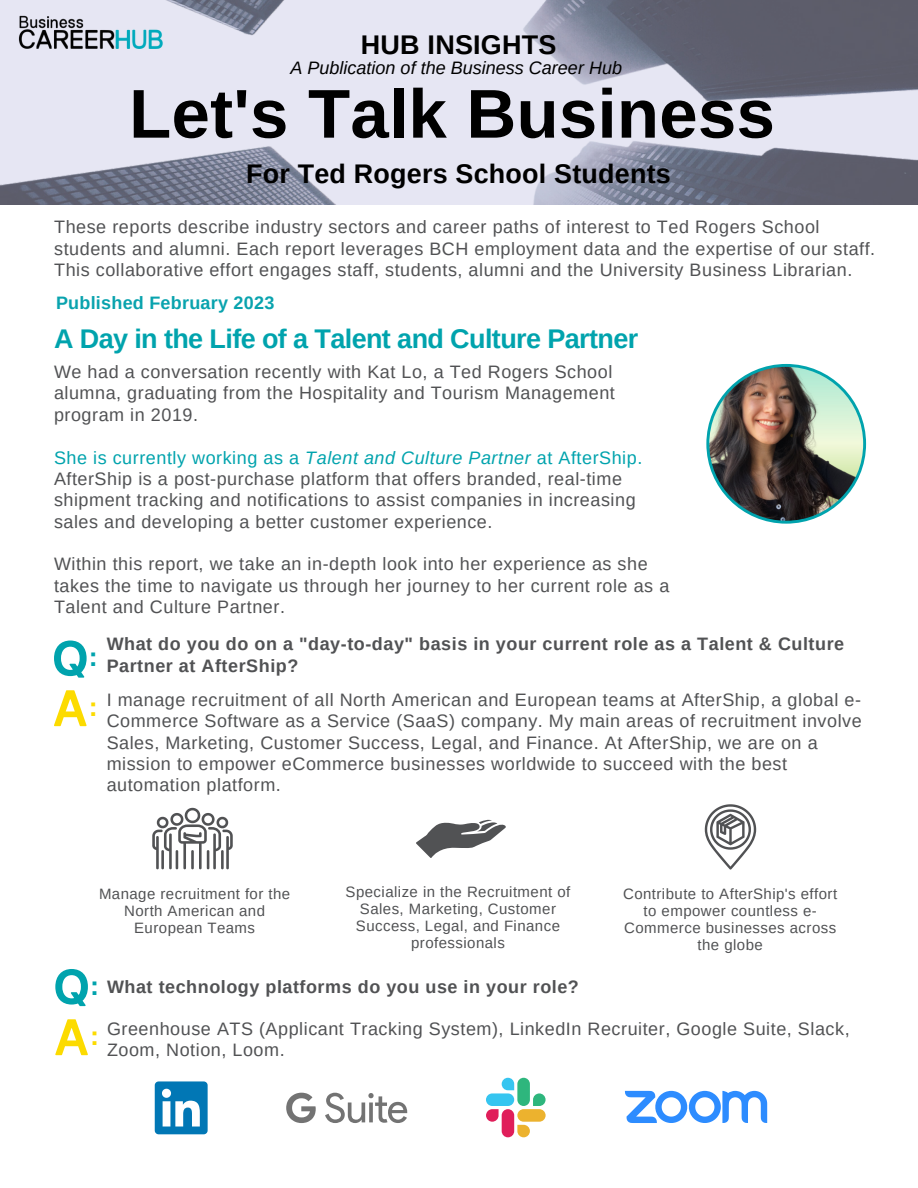
<style>
.page{position:relative;width:918px;height:1188px;background:#fff}
.page>*{position:absolute;margin:0;border:0;box-sizing:border-box;transform-origin:0 0}
.t1{font:700 69px "Arimo";letter-spacing:.005em;color:#000}
.t2{font:700 27px "Arimo";letter-spacing:-.02em;color:#00a3ad}
.t3{font:700 27px "Arimo";letter-spacing:.01em;color:#000}
.t4{font:700 27px "Arimo";color:#fcdb00}
.t5{font:18px/21.3px "Arimo";letter-spacing:.03em;color:#515254}
.t6{font:700 18px/21.3px "Arimo";letter-spacing:.03em;color:#515254}
.t7{font:italic 18px "Arimo";color:#000}
.t8{font:700 18px "Arimo";letter-spacing:.015em;color:#09a3ae}
.t9{font:15px/16.8px "Arimo";letter-spacing:.03em;color:#515254;text-align:center}
.s1{color:#00a3ad}
.s2{font-style:italic;color:#00a3ad}
</style>
<div class="page">
<img style="left:706px;top:364px;width:160px;height:160px">
<svg style="left:0;top:0;width:918px;height:204px;background:#babbc9"></svg>
<img style="left:17px;top:14px;width:148px;height:34px">
<svg style="left:54px;top:641px;width:33px;height:37px"></svg>
<svg style="left:54px;top:690px;width:33px;height:36px"></svg>
<svg style="left:55px;top:969px;width:33px;height:37px"></svg>
<svg style="left:55px;top:1019px;width:33px;height:36px"></svg>
<svg style="left:152px;top:808px;width:81px;height:61px"></svg>
<svg style="left:416px;top:820px;width:90px;height:38px"></svg>
<svg style="left:705px;top:804px;width:51px;height:66px"></svg>
<div style="left:155px;top:1081px;width:53px;height:53px;background:#0177b5;border-radius:4px"></div>
<svg style="left:162px;top:1089px;width:38px;height:38px"></svg>
<svg style="left:286px;top:1093px;width:121px;height:30px"></svg>
<svg style="left:486px;top:1078px;width:60px;height:59px"></svg>
<svg style="left:625px;top:1091px;width:142px;height:32px"></svg>
<h2 class="t3" style="left:361px;top:30px;width:197px">HUB INSIGHTS</h2>
<p class="t7" style="left:290px;top:57px;width:333px">A Publication of the Business Career Hub</p>
<h1 class="t1" style="left:129px;top:75px;width:647px">Let's Talk Business</h1>
<h2 class="t3" style="left:246px;top:158px;width:426px">For Ted Rogers School Students</h2>
<p class="t5" style="left:54px;top:216px;width:823px">These reports describe industry sectors and career paths of interest to Ted Rogers School students and alumni. Each report leverages BCH employment data and the expertise of our staff.<br>This collaborative effort engages staff, students, alumni and the University Business Librarian.</p>
<p class="t8" style="left:56px;top:293px;width:220px">Published February 2023</p>
<h2 class="t2" style="left:54px;top:324px;width:586px">A Day in the Life of a Talent and Culture Partner</h2>
<p class="t5" style="left:54px;top:361px;width:562px">We had a conversation recently with Kat Lo, a Ted Rogers School alumna, graduating from the Hospitality and Tourism Management program in 2019.</p>
<p class="t5" style="left:54px;top:447px;width:590px"><span class="s1">She is currently working as a</span> <span class="s2">Talent and Culture Partner</span> <span class="s1">at AfterShip.<br></span>AfterShip is a post-purchase platform that offers branded, real-time shipment tracking and notifications to assist companies in increasing sales and developing a better customer experience.</p>
<p class="t5" style="left:54px;top:554px;width:617px">Within this report, we take an in-depth look into her experience as she takes the time to navigate us through her journey to her current role as a<br>Talent and Culture Partner.</p>
<p class="t6" style="left:107px;top:633px;width:739px">What do you do on a "day-to-day" basis in your current role as a Talent &amp; Culture<br>Partner at AfterShip?</p>
<p class="t5" style="left:107px;top:689px;width:757px">I manage recruitment of all North American and European teams at AfterShip, a global e-Commerce Software as a Service (SaaS) company. My main areas of recruitment involve Sales, Marketing, Customer Success, Legal, and Finance. At AfterShip, we are on a mission to empower eCommerce businesses worldwide to succeed with the best automation platform.</p>
<h2 class="t2" style="left:89px;top:642px;width:10px">:</h2>
<h2 class="t4" style="left:89px;top:692px;width:10px">:</h2>
<p class="t9" style="left:99px;top:886px;width:193px">Manage recruitment for the<br>North American and<br>European Teams</p>
<p class="t9" style="left:346px;top:884px;width:226px">Specialize in the Recruitment of<br>Sales, Marketing, Customer<br>Success, Legal, and Finance professionals</p>
<p class="t9" style="left:623px;top:886px;width:216px">Contribute to AfterShip's effort to empower countless e-<br>Commerce businesses across the globe</p>
<h2 class="t2" style="left:90px;top:970px;width:10px">:</h2>
<h2 class="t4" style="left:90px;top:1021px;width:10px">:</h2>
<p class="t6" style="left:107px;top:976px;width:473px">What technology platforms do you use in your role?</p>
<p class="t5" style="left:107px;top:1018px;width:744px">Greenhouse ATS (Applicant Tracking System), LinkedIn Recruiter, Google Suite, Slack,<br>Zoom, Notion, Loom.</p>
</div>
